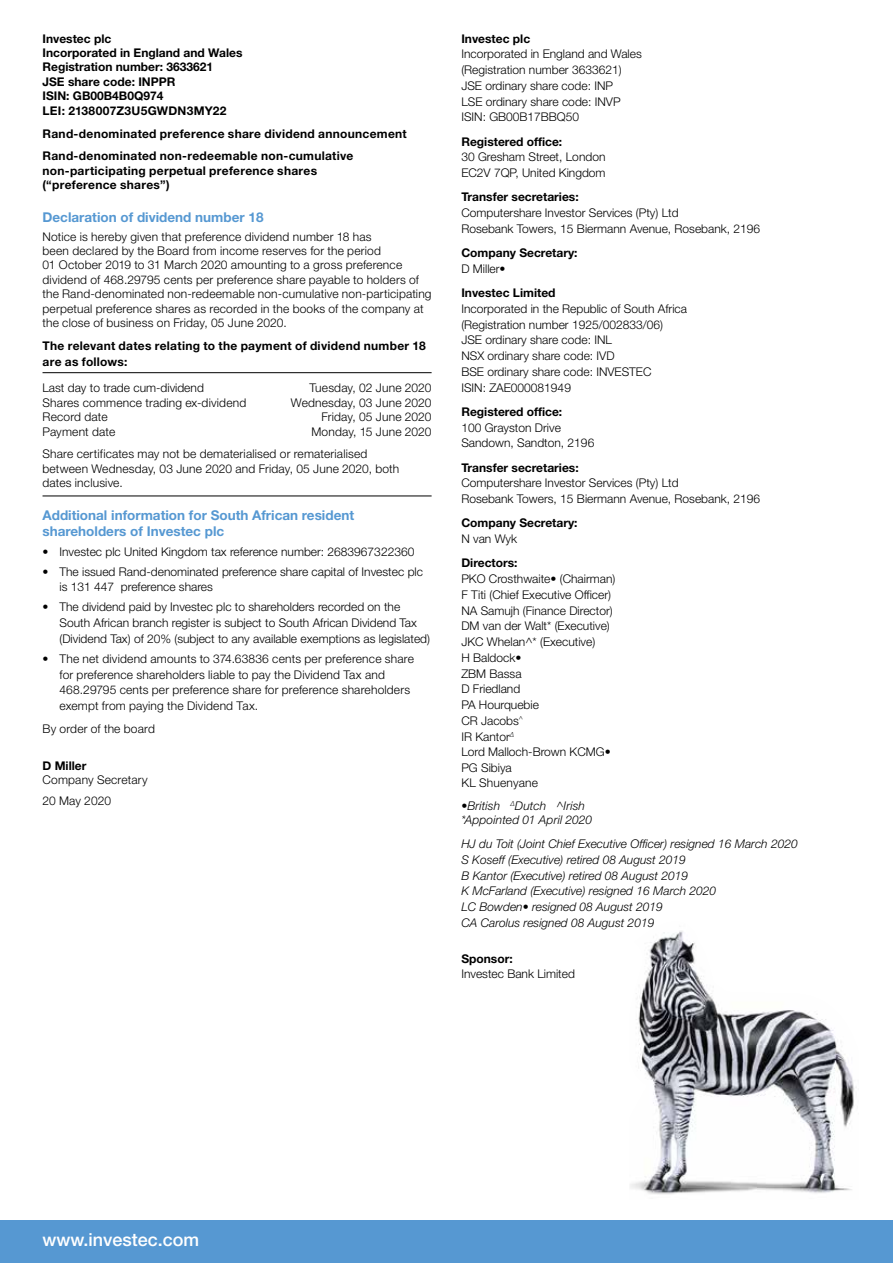
<style>
.page{position:relative;width:893px;height:1263px;background:#fff}
.page>*{position:absolute;margin:0;border:0;box-sizing:border-box;transform-origin:0 0}
.t1{font:500 18px "Helvetica Neue LT Std";color:#fff}
.t2{font:700 13.5px/15.8px "Helvetica Neue LT Std";color:#5698d2}
.t3{font:300 12px/15.8px "Helvetica Neue LT Std";color:#000}
.t4{font:700 12px/14.4px "Helvetica Neue LT Std";color:#000}
.t5{font:italic 300 12px/15.8px "Helvetica Neue LT Std";color:#000}
.t6{font:700 12px/23px "Helvetica Neue LT Std";letter-spacing:.025em;color:#000}
.t7{font:700 12px/15.8px "Helvetica Neue LT Std";letter-spacing:.02em;color:#000}
</style>
<div class="page">
<div style="left:0;top:1220px;width:893px;height:43px;background:#5698d2"></div>
<hr style="left:43px;top:372px;width:389px;height:1px;background:#000">
<hr style="left:43px;top:496px;width:389px;height:1px;background:#000">
<img style="left:630px;top:931px;width:224px;height:264px">
<p class="t4" style="left:43px;top:31px;width:201px">Investec plc<br>Incorporated in England and Wales<br>Registration number: 3633621<br>JSE share code: INPPR<br>ISIN: GB00B4B0Q974<br>LEI: 2138007Z3U5GWDN3MY22</p>
<p class="t6" style="left:43px;top:121px;width:366px">Rand-denominated preference share dividend announcement<br>Rand-denominated non-redeemable non-cumulative</p>
<p class="t6" style="left:43px;top:163px;width:276px;line-height:14.4px">non-participating perpetual preference shares (“preference shares”)</p>
<p class="t2" style="left:43px;top:209px;width:222px">Declaration of dividend number 18</p>
<p class="t3" style="left:43px;top:229px;width:391px;line-height:14.4px">Notice is hereby given that preference dividend number 18 has<br>been declared by the Board from income reserves for the period<br>01 October 2019 to 31 March 2020 amounting to a gross preference dividend of 468.29795 cents per preference share payable to holders of the Rand-denominated non-redeemable non-cumulative non-participating perpetual preference shares as recorded in the books of the company at the close of business on Friday, 05 June 2020.</p>
<p class="t7" style="left:43px;top:338px;width:385px">The relevant dates relating to the payment of dividend number 18 are as follows:</p>
<p class="t3" style="left:43px;top:381px;width:205px;line-height:14.4px">Last day to trade cum-dividend<br>Shares commence trading ex-dividend<br>Record date<br>Payment date</p>
<p class="t3" style="left:291px;top:381px;width:142px;line-height:14.4px;text-align:right">Tuesday, 02 June 2020<br>Wednesday, 03 June 2020<br>Friday, 05 June 2020<br>Monday, 15 June 2020</p>
<p class="t3" style="left:43px;top:446px;width:358px;line-height:14.4px">Share certificates may not be dematerialised or rematerialised between Wednesday, 03 June 2020 and Friday, 05 June 2020, both dates inclusive.</p>
<p class="t2" style="left:43px;top:507px;width:313px">Additional information for South African resident shareholders of Investec plc</p>
<p class="t3" style="left:43px;top:543px;width:373px">• Investec plc United Kingdom tax reference number: 2683967322360</p>
<p class="t3" style="left:60px;top:563px;width:365px;text-indent:-17px">• The issued Rand-denominated preference share capital of Investec plc is 131 447 preference shares</p>
<p class="t3" style="left:60px;top:599px;width:372px;text-indent:-17px">• The dividend paid by Investec plc to shareholders recorded on the<br>South African branch register is subject to South African Dividend Tax (Dividend Tax) of 20% (subject to any available exemptions as legislated)</p>
<p class="t3" style="left:60px;top:650px;width:356px;text-indent:-17px">• The net dividend amounts to 374.63836 cents per preference share for preference shareholders liable to pay the Dividend Tax and 468.29795 cents per preference share for preference shareholders exempt from paying the Dividend Tax.</p>
<p class="t3" style="left:43px;top:721px;width:114px">By order of the board</p>
<p class="t4" style="left:43px;top:758px;width:45px">D Miller</p>
<p class="t3" style="left:43px;top:769px;width:107px;line-height:21.3px">Company Secretary<br>20 May 2020</p>
<p class="t4" style="left:461px;top:31px;width:70px">Investec plc</p>
<p class="t3" style="left:461px;top:46px;width:182px">Incorporated in England and Wales (Registration number 3633621)<br>JSE ordinary share code: INP<br>LSE ordinary share code: INVP<br>ISIN: GB00B17BBQ50</p>
<p class="t4" style="left:461px;top:134px;width:102px">Registered office:</p>
<p class="t3" style="left:461px;top:149px;width:146px">30 Gresham Street, London<br>EC2V 7QP, United Kingdom</p>
<p class="t4" style="left:461px;top:190px;width:119px">Transfer secretaries:</p>
<p class="t3" style="left:461px;top:205px;width:300px">Computershare Investor Services (Pty) Ltd<br>Rosebank Towers, 15 Biermann Avenue, Rosebank, 2196</p>
<p class="t4" style="left:461px;top:245px;width:118px">Company Secretary:</p>
<p class="t3" style="left:461px;top:260px;width:46px">D Miller•</p>
<p class="t4" style="left:461px;top:285px;width:96px">Investec Limited</p>
<p class="t3" style="left:461px;top:300px;width:227px">Incorporated in the Republic of South Africa (Registration number 1925/002833/06)<br>JSE ordinary share code: INL<br>NSX ordinary share code: IVD<br>BSE ordinary share code: INVESTEC<br>ISIN: ZAE000081949</p>
<p class="t4" style="left:461px;top:404px;width:102px">Registered office:</p>
<p class="t3" style="left:461px;top:419px;width:134px">100 Grayston Drive<br>Sandown, Sandton, 2196</p>
<p class="t4" style="left:461px;top:460px;width:119px">Transfer secretaries:</p>
<p class="t3" style="left:461px;top:475px;width:300px">Computershare Investor Services (Pty) Ltd<br>Rosebank Towers, 15 Biermann Avenue, Rosebank, 2196</p>
<p class="t4" style="left:461px;top:515px;width:118px">Company Secretary:</p>
<p class="t3" style="left:461px;top:531px;width:57px">N van Wyk</p>
<p class="t4" style="left:461px;top:555px;width:58px">Directors:</p>
<p class="t3" style="left:461px;top:571px;width:156px">PKO Crosthwaite• (Chairman)<br>F Titi (Chief Executive Officer)<br>NA Samujh (Finance Director)<br>DM van der Walt* (Executive)<br>JKC Whelan^* (Executive)<br>H Baldock•<br>ZBM Bassa<br>D Friedland<br>PA Hourquebie<br>CR Jacobs<sup>^<br></sup>IR Kantor<sup>∆<br></sup>Lord Malloch-Brown KCMG•<br>PG Sibiya</p>
<p class="t3" style="left:461px;top:774px;width:78px">KL Shuenyane</p>
<p class="t5" style="left:461px;top:798px;width:132px;line-height:14.4px">•British <sup>∆</sup>Dutch ^Irish *Appointed 01 April 2020</p>
<p class="t5" style="left:461px;top:836px;width:338px">HJ du Toit (Joint Chief Executive Officer) resigned 16 March 2020<br>S Koseff (Executive) retired 08 August 2019<br>B Kantor (Executive) retired 08 August 2019<br>K McFarland (Executive) resigned 16 March 2020<br>LC Bowden• resigned 08 August 2019<br>CA Carolus resigned 08 August 2019</p>
<p class="t4" style="left:461px;top:951px;width:53px">Sponsor:</p>
<p class="t3" style="left:461px;top:966px;width:115px">Investec Bank Limited</p>
<h1 class="t1" style="left:43px;top:1229px;width:158px">www.investec.com</h1>
</div>
